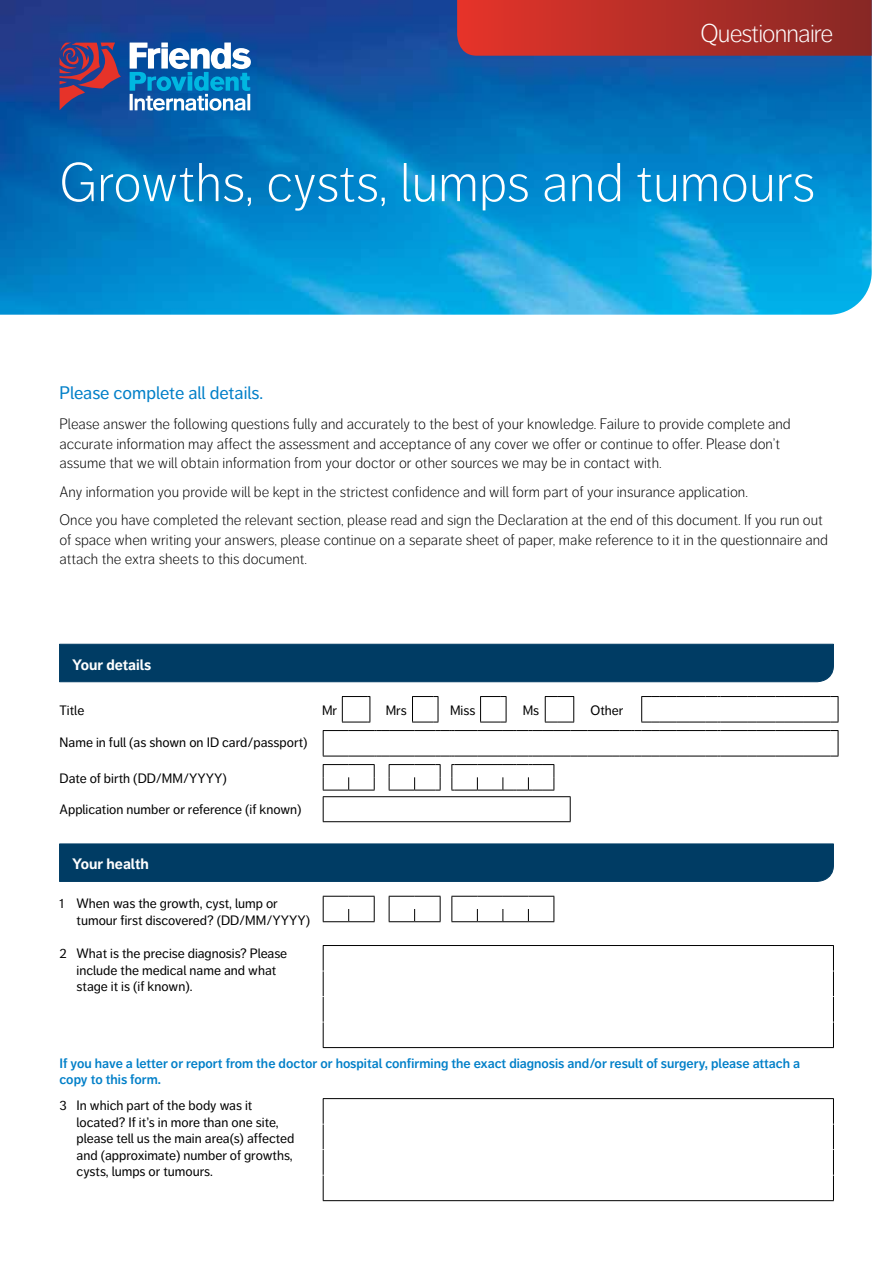
<style>
.page{position:relative;width:893px;height:1263px;background:#fff}
.page>*{position:absolute;margin:0;border:0;box-sizing:border-box;transform-origin:0 0}
.Paragraph_Style1{font:300 54px "Friends Life Dagny";color:#fff}
.Tab_Device{font:300 25.5px "Friends Life Dagny";letter-spacing:-.035em;color:#fff}
.t1{font:18px "Friends Life Dagny";color:#007fc8}
.t2{font:300 15px/19.5px "Friends Life Dagny";color:#000}
.t3{font:700 15px "Friends Life Dagny";color:#fff}
.t4{font:13.5px/16.5px "Friends Life Dagny";color:#000}
.t5{font:600 13.5px/15.6px "Friends Life Dagny";color:#007fc8}
</style>
<div class="page">
<img style="left:0;top:0;width:872px;height:315px">
<svg style="left:457px;top:0;width:415px;height:56px"></svg>
<svg style="left:60px;top:43px;width:61px;height:67px"></svg>
<svg style="left:130px;top:43px;width:121px;height:68px"></svg>
<div style="left:60px;top:644px;width:773px;height:38px;background:#003c64"></div>
<svg style="left:323px;top:730px;width:516px;height:27px"></svg>
<svg style="left:641px;top:696px;width:198px;height:27px"></svg>
<svg style="left:342px;top:696px;width:29px;height:27px"></svg>
<svg style="left:412px;top:696px;width:27px;height:27px"></svg>
<svg style="left:480px;top:696px;width:27px;height:27px"></svg>
<svg style="left:545px;top:696px;width:29px;height:27px"></svg>
<svg style="left:323px;top:764px;width:52px;height:27px"></svg>
<svg style="left:389px;top:764px;width:52px;height:27px"></svg>
<svg style="left:451px;top:764px;width:104px;height:27px"></svg>
<svg style="left:323px;top:797px;width:1px;height:24px"></svg>
<hr style="left:323px;top:796px;width:248px;height:1px;background:#000">
<svg style="left:570px;top:797px;width:1px;height:24px"></svg>
<hr style="left:323px;top:821px;width:248px;height:1px;background:#000">
<div style="left:60px;top:844px;width:773px;height:37px;background:#003c64"></div>
<svg style="left:323px;top:896px;width:52px;height:26px"></svg>
<svg style="left:389px;top:896px;width:52px;height:26px"></svg>
<svg style="left:451px;top:896px;width:104px;height:26px"></svg>
<svg style="left:833px;top:946px;width:1px;height:101px"></svg>
<hr style="left:323px;top:945px;width:511px;height:1px;background:#000">
<svg style="left:323px;top:946px;width:1px;height:101px"></svg>
<hr style="left:323px;top:1047px;width:511px;height:1px;background:#000">
<svg style="left:833px;top:1099px;width:1px;height:101px"></svg>
<hr style="left:323px;top:1098px;width:511px;height:1px;background:#000">
<svg style="left:323px;top:1099px;width:1px;height:101px"></svg>
<hr style="left:323px;top:1200px;width:511px;height:1px;background:#000">
<p class="Tab_Device" style="left:701px;top:19px;width:134px">Questionnaire</p>
<p class="Paragraph_Style1" style="left:60px;top:152px;width:757px">Growths, cysts, lumps and tumours</p>
<p class="t1" style="left:60px;top:383px;width:205px">Please complete all details.</p>
<p class="t2" style="left:60px;top:414px;width:733px">Please answer the following questions fully and accurately to the best of your knowledge. Failure to provide complete and accurate information may affect the assessment and acceptance of any cover we offer or continue to offer. Please don’t assume that we will obtain information from your doctor or other sources we may be in contact with.</p>
<p class="t2" style="left:60px;top:482px;width:690px">Any information you provide will be kept in the strictest confidence and will form part of your insurance application.</p>
<p class="t2" style="left:60px;top:510px;width:770px">Once you have completed the relevant section, please read and sign the Declaration at the end of this document. If you run out of space when writing your answers, please continue on a separate sheet of paper, make reference to it in the questionnaire and attach the extra sheets to this document.</p>
<p class="t3" style="left:72px;top:656px;width:80px">Your details</p>
<p class="t4" style="left:60px;top:702px;width:26px">Title</p>
<p class="t4" style="left:322px;top:702px;width:17px">Mr</p>
<p class="t4" style="left:386px;top:702px;width:22px">Mrs</p>
<p class="t4" style="left:450px;top:702px;width:27px">Miss</p>
<p class="t4" style="left:523px;top:702px;width:18px">Ms</p>
<p class="t4" style="left:591px;top:702px;width:34px">Other</p>
<p class="t4" style="left:60px;top:734px;width:250px">Name in full (as shown on ID card/passport)</p>
<p class="t4" style="left:60px;top:770px;width:169px">Date of birth (DD/MM/YYYY)</p>
<p class="t4" style="left:60px;top:801px;width:244px">Application number or reference (if known)</p>
<p class="t3" style="left:72px;top:855px;width:78px">Your health</p>
<p class="t4" style="left:77px;top:895px;width:235px;text-indent:-17px">1 When was the growth, cyst, lump or tumour first discovered? (DD/MM/YYYY)</p>
<p class="t4" style="left:77px;top:945px;width:212px;text-indent:-17px">2 What is the precise diagnosis? Please include the medical name and what stage it is (if known).</p>
<p class="t5" style="left:60px;top:1056px;width:742px">If you have a letter or report from the doctor or hospital confirming the exact diagnosis and/or result of surgery, please attach a copy to this form.</p>
<p class="t4" style="left:77px;top:1097px;width:219px;text-indent:-17px">3 In which part of the body was it located? If it’s in more than one site, please tell us the main area(s) affected and (approximate) number of growths, cysts, lumps or tumours.</p>
</div>
